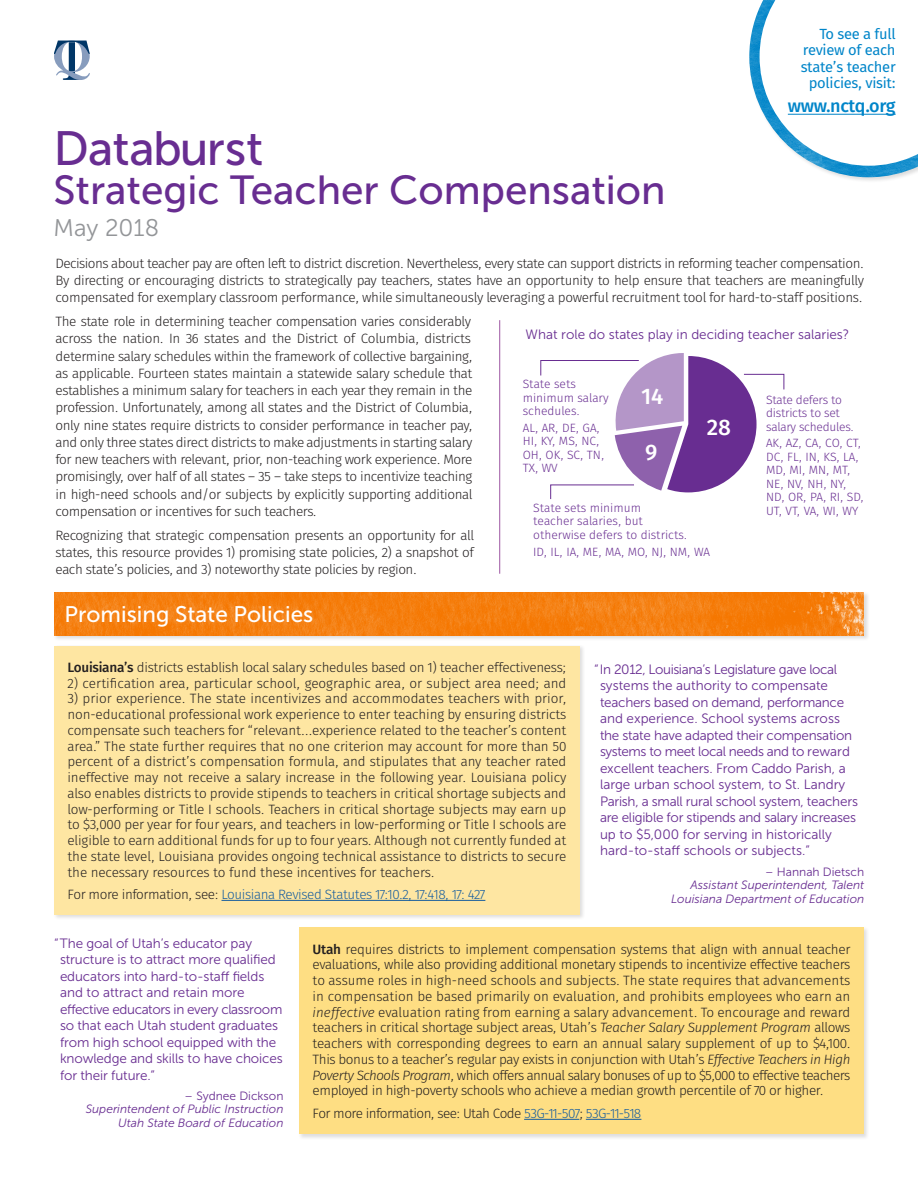
<style>
.page{position:relative;width:918px;height:1188px;background:#fff}
.page>*{position:absolute;margin:0;border:0;box-sizing:border-box;transform-origin:0 0}
.t1{font:48px "Museo Sans 500";letter-spacing:-.02em;color:#682d91}
.t2{font:40.5px "Museo Sans 500";color:#682d91}
.t3{font:24px "Museo Sans 300";color:#939598}
.t4{font:22.5px "Museo Sans 500";color:#fff}
.t5{font:22.5px "Fira Sans OT Medium";color:#fff}
.t6{font:18px "Fira Sans OT Medium";letter-spacing:-.02em;color:#0085c9}
.t7{font:14.7px/16.4px "Fira Sans OT";letter-spacing:-.02em;color:#0085c9;text-align:right}
.t8{font:13.5px/15.8px "Fira Sans OT Light";letter-spacing:-.02em;color:#231f20;text-align:justify}
.t9{font:13.5px/16.5px "Museo Sans 300";letter-spacing:-.01em;color:#682d91}
.t10{font:13.5px "Fira Sans OT Light";color:#231f20}
.t11{font:13.5px "Fira Sans OT Light";letter-spacing:-.03em;color:#175d9e}
.t12{font:13.5px "Fira Sans OT Light";letter-spacing:-.04em;color:#231f20}
.t13{font:12px/13.5px "Fira Sans OT Light";color:#682d91}
.t14{font:italic 12px/13.5px "Museo Sans 300";color:#682d91;text-align:right}
.t15{font:12px/13.5px "Fira Sans OT Light";letter-spacing:-.02em;color:#682d91}
.s1{font-family:"Fira Sans OT Medium"}
.s2{color:#231f20}
.s3{font-style:normal}
.s4{font-style:italic}
.s5{color:#175d9e}
</style>
<div class="page">
<div style="left:748px;top:0;width:170px;height:183px;background:#231f20;opacity:.15"></div>
<img style="left:749px;top:0;width:169px;height:177px">
<svg style="left:760px;top:0;width:158px;height:166px"></svg>
<div style="left:53px;top:591px;width:817px;height:50px;background:#ececec"></div>
<img style="left:54px;top:592px;width:810px;height:44px">
<svg style="left:54px;top:40px;width:36px;height:40px"></svg>
<div style="left:298px;top:927px;width:572px;height:213px;background:#231f20;opacity:.15"></div>
<div style="left:299px;top:928px;width:565px;height:206px;background:#fede83"></div>
<hr style="left:524px;top:1119px;width:55px;height:1px;background:#175d9e">
<hr style="left:586px;top:1119px;width:55px;height:1px;background:#175d9e">
<hr style="left:788px;top:114px;width:108px;height:1px;background:#0085c9">
<div style="left:53px;top:645px;width:533px;height:276px;background:#231f20;opacity:.15"></div>
<div style="left:54px;top:646px;width:526px;height:269px;background:#fee6a2"></div>
<hr style="left:222px;top:900px;width:263px;height:1px;background:#175d9e">
<hr style="left:499px;top:320px;width:1px;height:254px;background:#9d56a2">
<svg style="left:540px;top:353px;width:245px;height:147px"></svg>
<p class="t7" style="left:801px;top:27px;width:96px">To see a full review of each state’s teacher policies, visit:</p>
<p class="t6" style="left:788px;top:94px;width:109px">www.nctq.org</p>
<p class="t1" style="left:54px;top:123px;width:211px">Databurst</p>
<p class="t2" style="left:54px;top:168px;width:613px">Strategic Teacher Compensation</p>
<p class="t3" style="left:54px;top:215px;width:107px">May 2018</p>
<p class="t8" style="left:56px;top:255px;width:810px;line-height:17.2px">Decisions about teacher pay are often left to district discretion. Nevertheless, every state can support districts in reforming teacher compensation.<br>By directing or encouraging districts to strategically pay teachers, states have an opportunity to help ensure that teachers are meaningfully compensated for exemplary classroom performance, while simultaneously leveraging a powerful recruitment tool for hard-to-staff positions.</p>
<p class="t8" style="left:56px;top:314px;width:419px;line-height:17.2px">The state role in determining teacher compensation varies considerably across the nation. In 36 states and the District of Columbia, districts determine salary schedules within the framework of collective bargaining, as applicable. Fourteen states maintain a statewide salary schedule that establishes a minimum salary for teachers in each year they remain in the profession. Unfortunately, among all states and the District of Columbia, only nine states require districts to consider performance in teacher pay, and only three states direct districts to make adjustments in starting salary for new teachers with relevant, prior, non-teaching work experience. More promisingly, over half of all states – 35 – take steps to incentivize teaching in high-need schools and/or subjects by explicitly supporting additional compensation or incentives for such teachers.</p>
<p class="t8" style="left:56px;top:528px;width:420px;line-height:17.2px">Recognizing that strategic compensation presents an opportunity for all states, this resource provides 1) promising state policies, 2) a snapshot of each state’s policies, and 3) noteworthy state policies by region.</p>
<p class="t9" style="left:526px;top:326px;width:325px">What role do states play in deciding teacher salaries?</p>
<p class="t13" style="left:523px;top:378px;width:87px">State sets minimum salary schedules.</p>
<p class="t13" style="left:523px;top:422px;width:83px">AL, AR, DE, GA,<br>HI, KY, MS, NC,<br>OH, OK, SC, TN,<br>TX, WV</p>
<p class="t13" style="left:533px;top:502px;width:155px">State sets minimum<br>teacher salaries, but otherwise defers to districts.</p>
<p class="t13" style="left:533px;top:545px;width:178px">ID, IL, IA, ME, MA, MO, NJ, NM, WA</p>
<p class="t5" style="left:642px;top:380px;width:23px">14</p>
<p class="t15" style="left:766px;top:394px;width:89px">State defers to districts to set salary schedules.</p>
<p class="t13" style="left:766px;top:437px;width:99px">AK, AZ, CA, CO, CT,<br>DC, FL, IN, KS, LA,<br>MD, MI, MN, MT,<br>NE, NV, NH, NY,<br>ND, OR, PA, RI, SD,<br>UT, VT, VA, WI, WY</p>
<p class="t5" style="left:707px;top:412px;width:26px">28</p>
<p class="t5" style="left:645px;top:437px;width:14px">9</p>
<p class="t4" style="left:65px;top:602px;width:250px">Promising State Policies</p>
<p class="t8" style="left:68px;top:660px;width:500px"><span class="s1">Louisiana’s</span> districts establish local salary schedules based on 1) teacher effectiveness;</p>
<p class="t10" style="left:68px;top:673px;width:500px">2) certification area, particular school, geographic area, or subject area need; and</p>
<p class="t8" style="left:68px;top:692px;width:501px">3) prior experience. The state incentivizes and accommodates teachers with prior, non-educational professional work experience to enter teaching by ensuring districts compensate such teachers for “relevant…experience related to the teacher’s content area.” The state further requires that no one criterion may account for more than 50 percent of a district’s compensation formula, and stipulates that any teacher rated ineffective may not receive a salary increase in the following year. Louisiana policy also enables districts to provide stipends to teachers in critical shortage subjects and low-performing or Title I schools. Teachers in critical shortage subjects may earn up to $3,000 per year for four years, and teachers in low-performing or Title I schools are eligible to earn additional funds for up to four years. Although not currently funded at the state level, Louisiana provides ongoing technical assistance to districts to secure the necessary resources to fund these incentives for teachers.</p>
<p class="t11" style="left:68px;top:885px;width:419px"><span class="s2">For more information, see:</span> Louisiana Revised Statutes 17:10.2, 17:418, 17: 427</p>
<p class="t9" style="left:600px;top:661px;width:260px;text-indent:-6px">“In 2012, Louisiana’s Legislature gave local systems the authority to compensate teachers based on demand, performance and experience. School systems across the state have adapted their compensation systems to meet local needs and to reward excellent teachers. From Caddo Parish, a large urban school system, to St. Landry Parish, a small rural school system, teachers are eligible for stipends and salary increases up to $5,000 for serving in historically hard-to-staff schools or subjects.”</p>
<p class="t14" style="left:671px;top:865px;width:195px"><span class="s3">– Hannah Dietsch<br></span>Assistant Superintendent, Talent<br>Louisiana Department of Education</p>
<p class="t9" style="left:60px;top:935px;width:224px;text-indent:-6px">“The goal of Utah’s educator pay structure is to attract more qualified educators into hard-to-staff fields and to attract and retain more effective educators in every classroom so that each Utah student graduates from high school equipped with the knowledge and skills to have choices for their future.”</p>
<p class="t14" style="left:86px;top:1089px;width:199px"><span class="s3">– Sydnee Dickson<br></span>Superintendent of Public Instruction<br>Utah State Board of Education</p>
<p class="t8" style="left:313px;top:942px;width:539px"><span class="s1">Utah</span> requires districts to implement compensation systems that align with annual teacher evaluations, while also providing additional monetary stipends to incentivize effective teachers to assume roles in high-need schools and subjects. The state requires that advancements in compensation be based primarily on evaluation, and prohibits employees who earn an <span class="s4">ineffective</span> evaluation rating from earning a salary advancement. To encourage and reward teachers in critical shortage subject areas, Utah’s <span class="s4">Teacher Salary Supplement Program</span> allows teachers with corresponding degrees to earn an annual salary supplement of up to $4,100.<br>This bonus to a teacher’s regular pay exists in conjunction with Utah’s <span class="s4">Effective Teachers in High Poverty Schools Program</span>, which offers annual salary bonuses of up to $5,000 to effective teachers employed in high-poverty schools who achieve a median growth percentile of 70 or higher.</p>
<p class="t12" style="left:313px;top:1104px;width:330px">For more information, see: Utah Code <span class="s5">53G-11-507</span>; <span class="s5">53G-11-518</span></p>
</div>
